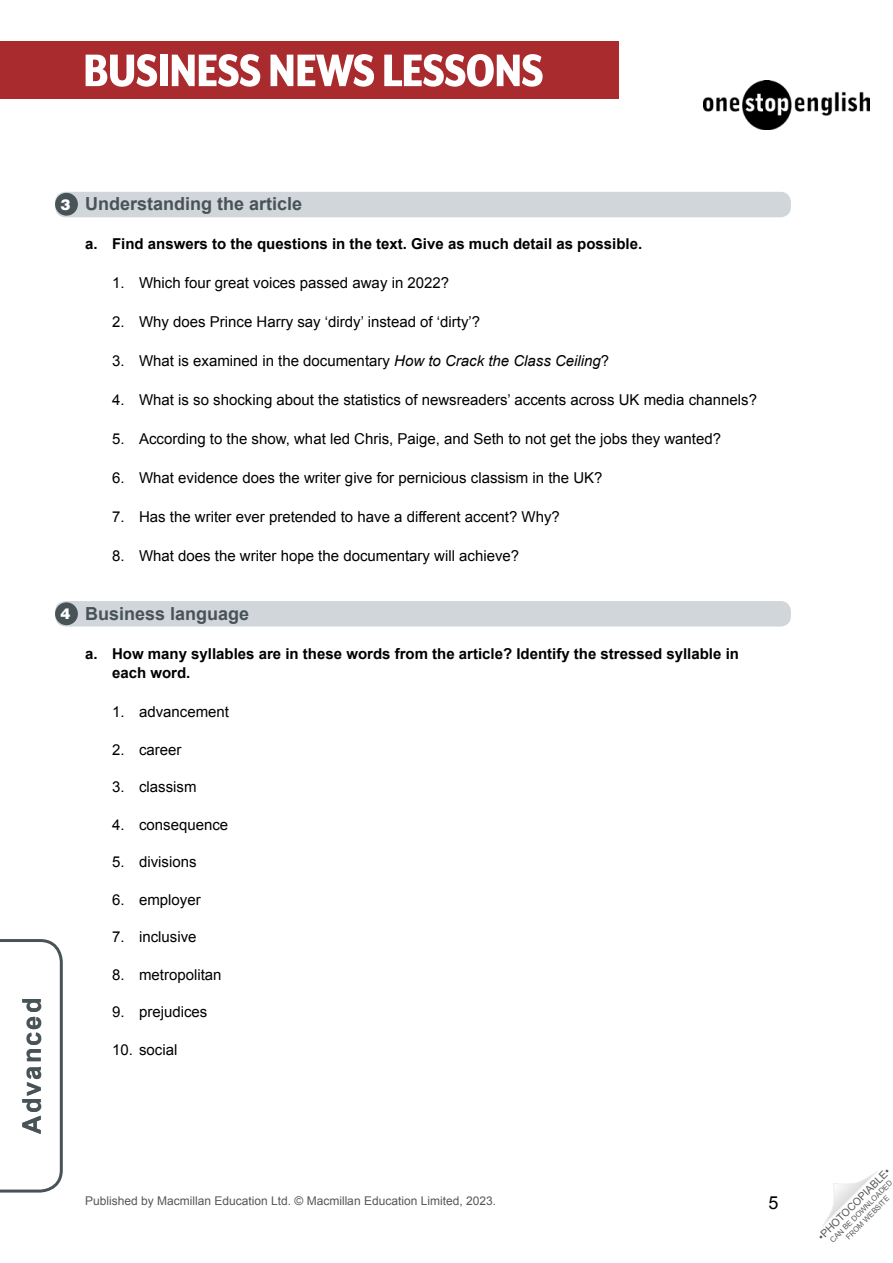
<style>
.page{position:relative;width:893px;height:1263px;background:#fff}
.page>*{position:absolute;margin:0;border:0;box-sizing:border-box;transform-origin:0 0}
.t1{font:800 52.5px "Mr Eaves XL Mod Nar OT";letter-spacing:-.015em;color:#fff}
.t2{font:700 25.5px "Arial";letter-spacing:.08em;color:#485358}
.WS__Exercise_title{font:700 18px "Arial";color:#485358}
.t3{font:18px "Arial";color:#000}
.t4{font:15px "Arial";color:#000}
.t5{font:700 15px/19.5px "Arial";color:#000}
.Don_t_use_-_10t_numb{font:900 15px "Helvetica LT Std";color:#fff}
.t6{font:12px "Arial";color:#575756}
.t7{font:10.5px "Arial";color:#575756}
.t8{font:7.5px/9px "Arial";color:#575756;text-align:center}
.s1{font-style:italic}
</style>
<div class="page">
<img style="left:704px;top:80px;width:165px;height:49px">
<div style="left:0;top:41px;width:619px;height:58px;background:#aa2b2e"></div>
<svg style="left:822px;top:1171px;width:55px;height:55px"></svg>
<svg style="left:0;top:939px;width:63px;height:254px"></svg>
<div style="left:55px;top:192px;width:736px;height:25px;background:#d1d6da;border-radius:10px"></div>
<div style="left:55px;top:601px;width:736px;height:25px;background:#d1d6da;border-radius:10px"></div>
<div style="left:55px;top:193px;width:23px;height:23px;background:#485358;border-radius:50%"></div>
<div style="left:55px;top:602px;width:23px;height:23px;background:#485358;border-radius:50%"></div>
<h1 class="t1" style="left:83px;top:42px;width:462px">BUSINESS NEWS LESSONS</h1>
<h2 class="t2" style="left:15px;top:1134px;width:138px;rotate:-90deg">Advanced</h2>
<p class="Don_t_use_-_10t_numb" style="left:61px;top:194px;width:12px">3</p>
<p class="WS__Exercise_title" style="left:85px;top:192px;width:219px">Understanding the article</p>
<p class="t5" style="left:85px;top:234px;width:559px">a. Find answers to the questions in the text. Give as much detail as possible.</p>
<p class="t4" style="left:112px;top:273px;width:339px">1. Which four great voices passed away in 2022?</p>
<p class="t4" style="left:112px;top:312px;width:370px">2. Why does Prince Harry say ‘dirdy’ instead of ‘dirty’?</p>
<p class="t4" style="left:112px;top:351px;width:499px">3. What is examined in the documentary <span class="s1">How to Crack the Class Ceiling</span>?</p>
<p class="t4" style="left:112px;top:390px;width:647px">4. What is so shocking about the statistics of newsreaders’ accents across UK media channels?</p>
<p class="t4" style="left:112px;top:429px;width:611px">5. According to the show, what led Chris, Paige, and Seth to not get the jobs they wanted?</p>
<p class="t4" style="left:112px;top:468px;width:492px">6. What evidence does the writer give for pernicious classism in the UK?</p>
<p class="t4" style="left:112px;top:507px;width:449px">7. Has the writer ever pretended to have a different accent? Why?</p>
<p class="t4" style="left:112px;top:546px;width:409px">8. What does the writer hope the documentary will achieve?</p>
<p class="Don_t_use_-_10t_numb" style="left:61px;top:604px;width:12px">4</p>
<p class="WS__Exercise_title" style="left:85px;top:601px;width:166px">Business language</p>
<p class="t5" style="left:112px;top:644px;width:628px;text-indent:-27px">a. How many syllables are in these words from the article? Identify the stressed syllable in each word.</p>
<p class="t4" style="left:112px;top:702px;width:119px">1. advancement</p>
<p class="t4" style="left:112px;top:739px;width:71px">2. career</p>
<p class="t4" style="left:112px;top:777px;width:86px">3. classism</p>
<p class="t4" style="left:112px;top:814px;width:118px">4. consequence</p>
<p class="t4" style="left:112px;top:852px;width:86px">5. divisions</p>
<p class="t4" style="left:112px;top:889px;width:90px">6. employer</p>
<p class="t4" style="left:112px;top:927px;width:86px">7. inclusive</p>
<p class="t4" style="left:112px;top:964px;width:111px">8. metropolitan</p>
<p class="t4" style="left:112px;top:1002px;width:97px">9. prejudices</p>
<p class="t4" style="left:112px;top:1039px;width:67px">10. social</p>
<p class="t6" style="left:85px;top:1193px;width:413px">Published by Macmillan Education Ltd. © Macmillan Education Limited, 2023.</p>
<p class="t3" style="left:769px;top:1191px;width:12px">5</p>
<p class="t7" style="left:815px;top:1233px;width:99px;rotate:-45deg">•PHOTOCOPIABLE•</p>
<p class="t8" style="left:828px;top:1238px;width:86px;rotate:-45deg">CAN BE DOWNLOADED<br>FROM WEBSITE</p>
</div>
